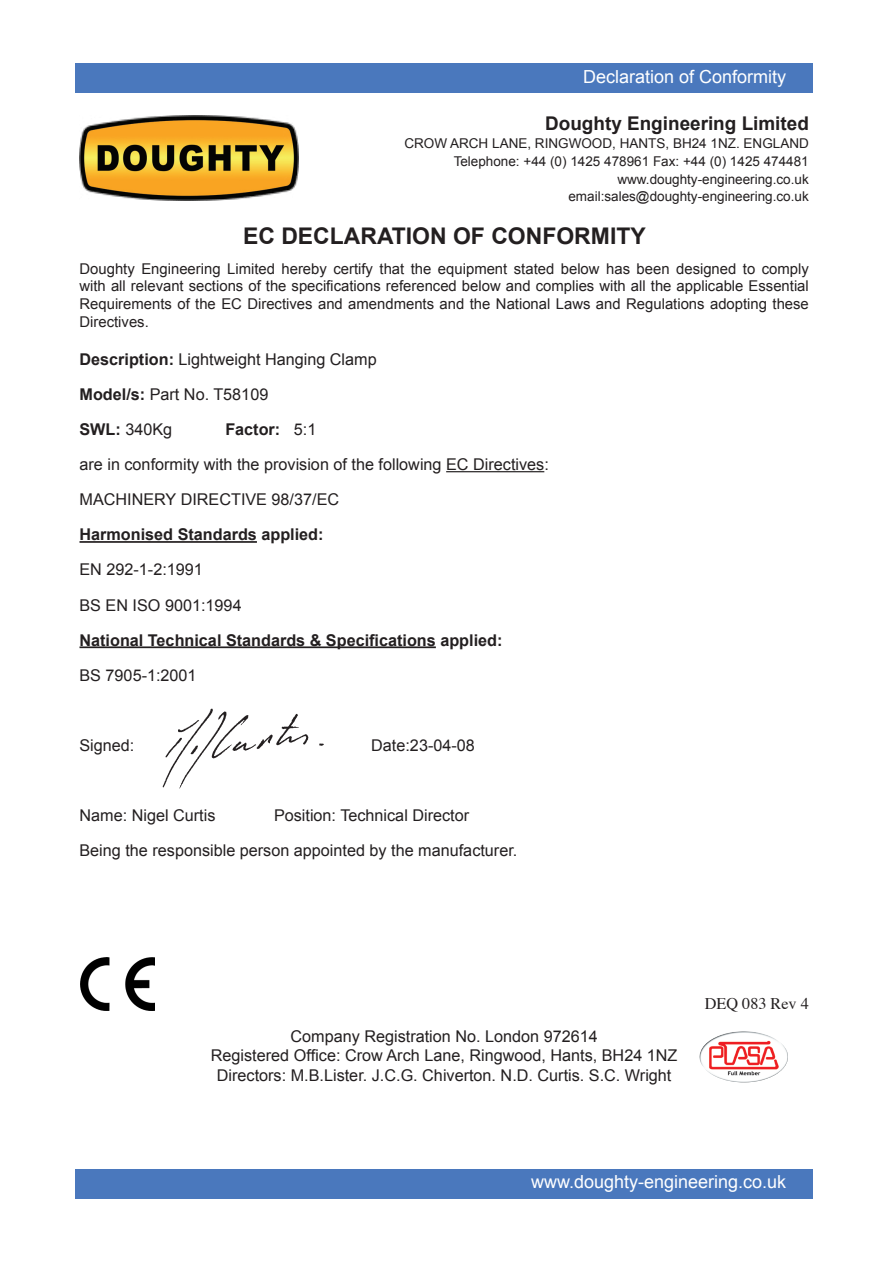
<style>
.page{position:relative;width:893px;height:1263px;background:#fff}
.page>*{position:absolute;margin:0;border:0;box-sizing:border-box;transform-origin:0 0}
.t1{font:700 22.95px "Arial";color:#231f20}
.t2{font:700 18.9px "Arial";color:#231f20}
.t3{font:18px "Arial";color:#fff}
.t4{font:16.2px/35.1px "Arial";color:#231f20}
.t5{font:700 16.2px "Arial";color:#231f20}
.t6{font:16.2px "Times";color:#231f20}
.t7{font:14.85px/17.9px "Arial";color:#231f20;text-align:justify}
.t8{font:13.5px/17.5px "Arial";color:#231f20;text-align:right}
.s1{font-weight:700}
</style>
<div class="page">
<div style="left:75px;top:64px;width:738px;height:29px;background:#4a78bd"></div>
<div style="left:75px;top:1170px;width:738px;height:29px;background:#4a78bd"></div>
<div style="left:75px;top:1169px;width:738px;height:29px;background:#4a78bd"></div>
<img style="left:80px;top:116px;width:219px;height:85px">
<img style="left:81px;top:958px;width:73px;height:52px">
<hr style="left:446px;top:471px;width:98px;height:1px;background:#231f20">
<hr style="left:79px;top:541px;width:178px;height:2px;background:#231f20">
<hr style="left:79px;top:646px;width:357px;height:2px;background:#231f20">
<img style="left:162px;top:708px;width:162px;height:81px">
<img style="left:699px;top:1031px;width:89px;height:51px">
<p class="t3" style="left:583px;top:65px;width:205px">Declaration of Conformity</p>
<p class="t2" style="left:545px;top:110px;width:265px">Doughty Engineering Limited</p>
<p class="t8" style="left:404px;top:135px;width:406px">CROW ARCH LANE, RINGWOOD, HANTS, BH24 1NZ. ENGLAND Telephone: +44 (0) 1425 478961 Fax: +44 (0) 1425 474481 www.doughty-engineering.co.uk email:sales@doughty-engineering.co.uk</p>
<h1 class="t1" style="left:243px;top:221px;width:404px">EC DECLARATION OF CONFORMITY</h1>
<p class="t7" style="left:79px;top:260px;width:731px">Doughty Engineering Limited hereby certify that the equipment stated below has been designed to comply with all relevant sections of the specifications referenced below and complies with all the applicable Essential Requirements of the EC Directives and amendments and the National Laws and Regulations adopting these Directives.</p>
<p class="t4" style="left:79px;top:342px;width:299px"><span class="s1">Description:</span> Lightweight Hanging Clamp<br><span class="s1">Model/s:</span> Part No. T58109<br><span class="s1">SWL:</span> 340Kg</p>
<p class="t3" style="left:753px;top:65px;width:35px">Title</p>
<p class="t4" style="left:79px;top:412px;width:471px;text-indent:146px"><span class="s1">Factor:</span> 5:1<br>are in conformity with the provision of the following EC Directives:<br>MACHINERY DIRECTIVE 98/37/EC</p>
<p class="t5" style="left:79px;top:524px;width:246px">Harmonised Standards applied:</p>
<p class="t4" style="left:79px;top:552px;width:164px">EN 292-1-2:1991<br>BS EN ISO 9001:1994</p>
<p class="t5" style="left:79px;top:629px;width:424px">National Technical Standards &amp; Specifications applied:</p>
<p class="t4" style="left:79px;top:658px;width:119px">BS 7905-1:2001</p>
<p class="t4" style="left:79px;top:728px;width:56px">Signed:</p>
<p class="t4" style="left:371px;top:728px;width:105px">Date:23-04-08</p>
<p class="t4" style="left:79px;top:798px;width:137px">Name: Nigel Curtis</p>
<p class="t4" style="left:79px;top:798px;width:439px;text-indent:194px">Position: Technical Director<br>Being the responsible person appointed by the manufacturer.</p>
<p class="t4" style="left:211px;top:1026px;width:468px;line-height:19.5px;text-align:center">Company Registration No. London 972614<br>Registered Office: Crow Arch Lane, Ringwood, Hants, BH24 1NZ<br>Directors: M.B.Lister. J.C.G. Chiverton. N.D. Curtis. S.C. Wright</p>
<p class="t6" style="left:705px;top:988px;width:105px">DEQ 083 Rev 4</p>
<p class="t3" style="left:531px;top:1171px;width:257px">www.doughty-engineering.co.uk</p>
</div>
